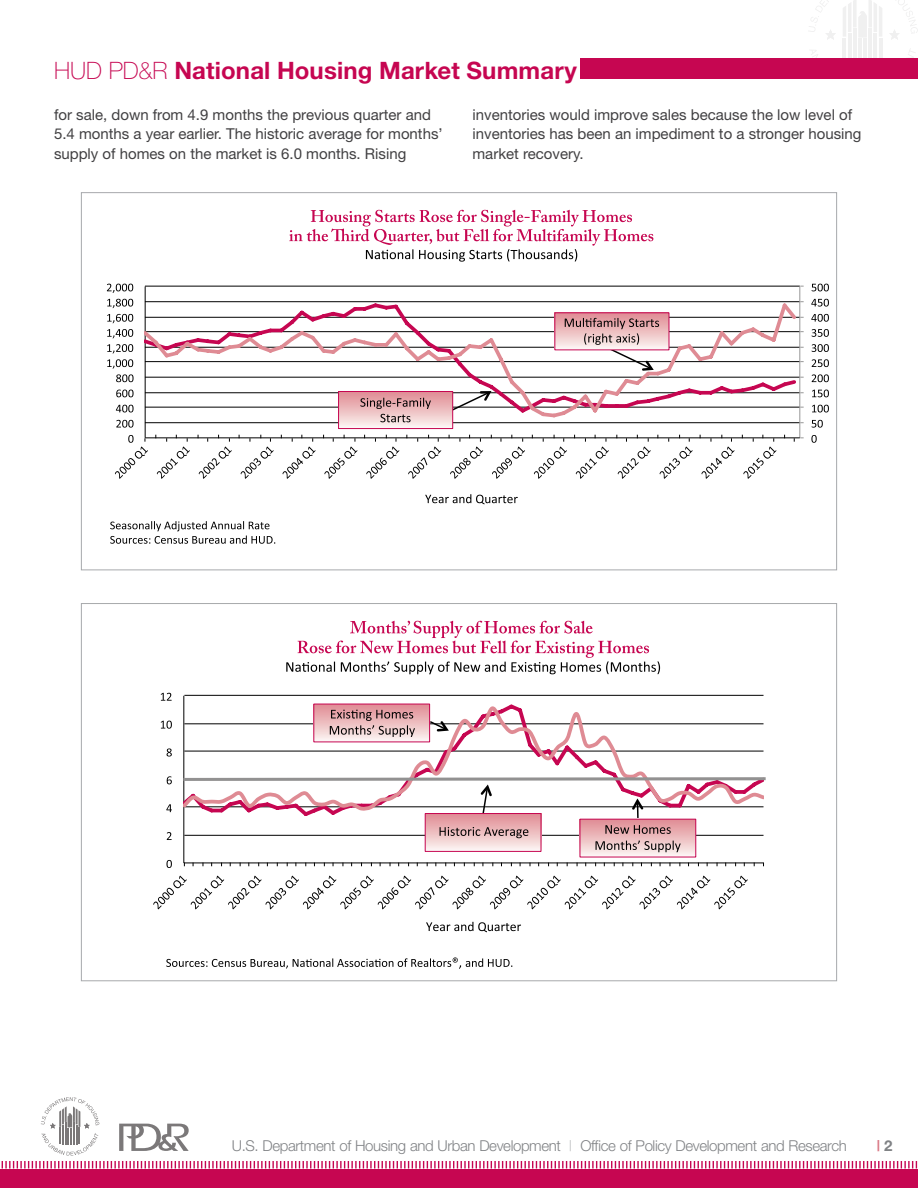
<style>
.page{position:relative;width:918px;height:1188px;background:#fff}
.page>*{position:absolute;margin:0;border:0;box-sizing:border-box;transform-origin:0 0}
.t1{font:700 24px "Helvetica Neue";letter-spacing:.005em;color:#c60651}
.Body_Text_Main{font:15px/19.5px "Helvetica Neue";color:#414042}
.t2{font:300 15px "Helvetica Neue";letter-spacing:-.025em;color:#808285}
.t3{font:700 15px "Helvetica Neue";color:#da7885}
.s1{font-weight:100}
.s2{color:#bcbec0}
.s3{color:#808285}
</style>
<div class="page">
<hr style="left:853px;top:29px;width:4px;height:41px;background:#f0f0f0">
<hr style="left:858px;top:39px;width:4px;height:31px;background:#f0f0f0">
<hr style="left:848px;top:33px;width:4px;height:37px;background:#f0f0f0">
<hr style="left:843px;top:38px;width:3px;height:30px;background:#231f20">
<hr style="left:868px;top:29px;width:4px;height:41px;background:#f0f0f0">
<hr style="left:874px;top:33px;width:3px;height:37px;background:#231f20">
<hr style="left:879px;top:38px;width:3px;height:30px;background:#231f20">
<hr style="left:863px;top:39px;width:4px;height:31px;background:#f0f0f0">
<svg style="left:809px;top:0;width:27px;height:40px"></svg>
<svg style="left:890px;top:0;width:28px;height:40px"></svg>
<svg style="left:811px;top:50px;width:7px;height:7px"></svg>
<svg style="left:843px;top:0;width:39px;height:38px"></svg>
<div style="left:580px;top:58px;width:338px;height:21px;background:#c60651"></div>
<svg style="left:1px;top:1097px;width:917px;height:72px"></svg>
<div style="left:0;top:1169px;width:918px;height:19px;background:#c60651"></div>
<hr style="left:145px;top:422px;width:655px;height:1px;background:#010101">
<hr style="left:145px;top:286px;width:655px;height:1px;background:#010101">
<hr style="left:799px;top:287px;width:1px;height:151px;background:#979797">
<hr style="left:145px;top:287px;width:1px;height:151px;background:#010101">
<hr style="left:145px;top:437px;width:655px;height:1px;background:#010101">
<svg style="left:794px;top:437px;width:10px;height:5px"></svg>
<svg style="left:145px;top:300px;width:654px;height:120px"></svg>
<svg style="left:811px;top:435px;width:6px;height:8px"></svg>
<svg style="left:812px;top:420px;width:11px;height:8px"></svg>
<svg style="left:812px;top:405px;width:17px;height:7px"></svg>
<svg style="left:812px;top:390px;width:17px;height:7px"></svg>
<svg style="left:812px;top:374px;width:17px;height:8px"></svg>
<svg style="left:812px;top:359px;width:17px;height:8px"></svg>
<svg style="left:812px;top:344px;width:17px;height:8px"></svg>
<svg style="left:812px;top:329px;width:17px;height:8px"></svg>
<svg style="left:811px;top:314px;width:18px;height:8px"></svg>
<svg style="left:811px;top:299px;width:18px;height:8px"></svg>
<svg style="left:812px;top:284px;width:17px;height:7px"></svg>
<svg style="left:116px;top:420px;width:18px;height:8px"></svg>
<svg style="left:116px;top:405px;width:18px;height:7px"></svg>
<svg style="left:116px;top:390px;width:18px;height:7px"></svg>
<svg style="left:107px;top:344px;width:27px;height:38px"></svg>
<svg style="left:107px;top:329px;width:26px;height:9px"></svg>
<svg style="left:107px;top:314px;width:26px;height:9px"></svg>
<svg style="left:107px;top:299px;width:26px;height:9px"></svg>
<svg style="left:107px;top:284px;width:26px;height:9px"></svg>
<svg style="left:115px;top:435px;width:33px;height:44px"></svg>
<svg style="left:155px;top:435px;width:35px;height:44px"></svg>
<svg style="left:198px;top:435px;width:34px;height:44px"></svg>
<svg style="left:239px;top:435px;width:35px;height:44px"></svg>
<svg style="left:281px;top:435px;width:35px;height:44px"></svg>
<svg style="left:323px;top:435px;width:34px;height:44px"></svg>
<svg style="left:364px;top:435px;width:35px;height:44px"></svg>
<svg style="left:406px;top:435px;width:35px;height:44px"></svg>
<svg style="left:449px;top:435px;width:34px;height:44px"></svg>
<svg style="left:491px;top:435px;width:34px;height:44px"></svg>
<svg style="left:532px;top:435px;width:35px;height:44px"></svg>
<svg style="left:574px;top:435px;width:35px;height:44px"></svg>
<svg style="left:616px;top:435px;width:35px;height:44px"></svg>
<svg style="left:657px;top:435px;width:36px;height:44px"></svg>
<svg style="left:700px;top:435px;width:35px;height:44px"></svg>
<svg style="left:742px;top:435px;width:34px;height:44px"></svg>
<svg style="left:289px;top:210px;width:364px;height:52px"></svg>
<svg style="left:110px;top:521px;width:165px;height:23px"></svg>
<svg style="left:425px;top:494px;width:93px;height:10px"></svg>
<svg style="left:443px;top:390px;width:49px;height:25px"></svg>
<svg style="left:340px;top:393px;width:111px;height:34px;background:#edbfc2"></svg>
<div style="left:338px;top:391px;width:115px;height:38px;border:1px solid #c60651"></div>
<svg style="left:556px;top:314px;width:111px;height:34px"></svg>
<div style="left:554px;top:312px;width:115px;height:38px;border:1px solid #c60651"></div>
<svg style="left:565px;top:318px;width:94px;height:53px"></svg>
<svg style="left:360px;top:398px;width:71px;height:24px;background:#c9a3a5"></svg>
<hr style="left:184px;top:835px;width:580px;height:1px;background:#010101">
<hr style="left:184px;top:751px;width:580px;height:1px;background:#010101">
<hr style="left:184px;top:723px;width:580px;height:1px;background:#010101">
<hr style="left:184px;top:695px;width:580px;height:1px;background:#010101">
<hr style="left:183px;top:696px;width:1px;height:167px;background:#010101">
<hr style="left:184px;top:863px;width:580px;height:1px;background:#010101">
<svg style="left:184px;top:703px;width:579px;height:73px"></svg>
<svg style="left:166px;top:860px;width:6px;height:8px"></svg>
<svg style="left:167px;top:832px;width:5px;height:8px"></svg>
<svg style="left:166px;top:804px;width:6px;height:8px"></svg>
<svg style="left:167px;top:776px;width:5px;height:8px"></svg>
<svg style="left:167px;top:748px;width:5px;height:9px"></svg>
<svg style="left:161px;top:721px;width:11px;height:8px"></svg>
<svg style="left:161px;top:693px;width:11px;height:8px"></svg>
<svg style="left:153px;top:876px;width:595px;height:33px"></svg>
<svg style="left:286px;top:621px;width:374px;height:53px"></svg>
<svg style="left:166px;top:957px;width:346px;height:12px"></svg>
<svg style="left:430px;top:720px;width:19px;height:12px"></svg>
<svg style="left:426px;top:922px;width:95px;height:10px"></svg>
<svg style="left:183px;top:776px;width:583px;height:39px"></svg>
<svg style="left:582px;top:821px;width:112px;height:34px;background:#ebbbbe"></svg>
<div style="left:580px;top:819px;width:116px;height:38px;border:1px solid #c60651"></div>
<svg style="left:315px;top:706px;width:113px;height:34px;background:#ecbdc0"></svg>
<svg style="left:427px;top:815px;width:112px;height:35px;background:#edbfc2"></svg>
<div style="left:425px;top:813px;width:116px;height:39px;border:1px solid #c60651"></div>
<svg style="left:440px;top:827px;width:88px;height:11px"></svg>
<svg style="left:330px;top:710px;width:85px;height:27px;background:#c09c9d"></svg>
<svg style="left:605px;top:825px;width:66px;height:9px"></svg>
<svg style="left:596px;top:841px;width:85px;height:11px"></svg>
<h1 class="t1" style="left:54px;top:55px;width:525px"><span class="s1">HUD PD&amp;R</span> National Housing Market Summary</h1>
<p class="Body_Text_Main" style="left:54px;top:105px;width:390px">for sale, down from 4.9 months the previous quarter and<br>5.4 months a year earlier. The historic average for months’ supply of homes on the market is 6.0 months. Rising</p>
<p class="Body_Text_Main" style="left:472px;top:105px;width:391px">inventories would improve sales because the low level of inventories has been an impediment to a stronger housing market recovery.</p>
<p class="t2" style="left:232px;top:1136px;width:617px">U.S. Department of Housing and Urban Development <span class="s2">|</span> Office of Policy Development and Research</p>
<p class="t3" style="left:877px;top:1136px;width:17px">| <span class="s3">2</span></p>
</div>
